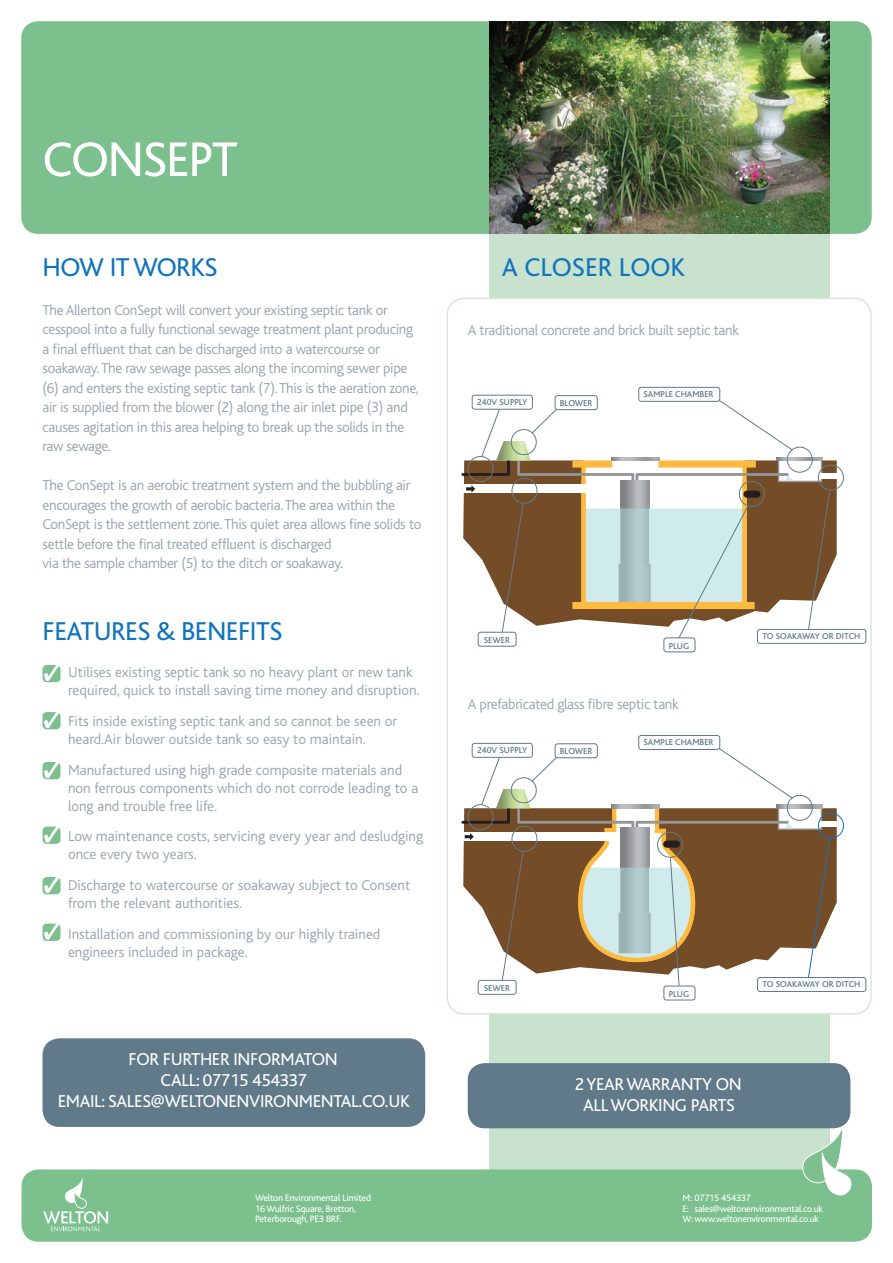
<style>
.page{position:relative;width:893px;height:1263px;background:#fff}
.page>*{position:absolute;margin:0;border:0;box-sizing:border-box;transform-origin:0 0}
.t1{font:51px "Bliss";letter-spacing:-.03em;color:#fff}
.t2{font:27px "Bliss";letter-spacing:-.02em;color:#1074bc}
.t3{font:27px "Bliss";color:#1074bc}
.t4{font:18px/21px "Bliss";letter-spacing:-.02em;color:#fff;text-align:center}
.t5{font:300 15px/19.5px "Bliss";letter-spacing:-.02em;color:#98a4ae}
.t6{font:300 15px/18px "Bliss";color:#98a4ae}
.t7{font:9.75px/10.5px "Bliss";letter-spacing:-.02em;color:#fff}
.t8{font:500 9px "Bliss";color:#607a89}
</style>
<div class="page">
<div style="left:489px;top:179px;width:340px;height:1017px;background:#c8e2cd"></div>
<svg style="left:43px;top:712px;width:18px;height:17px"></svg>
<svg style="left:43px;top:665px;width:18px;height:17px"></svg>
<svg style="left:43px;top:762px;width:18px;height:17px"></svg>
<svg style="left:43px;top:826px;width:18px;height:18px"></svg>
<svg style="left:43px;top:877px;width:18px;height:17px"></svg>
<svg style="left:43px;top:924px;width:18px;height:17px"></svg>
<div style="left:447px;top:298px;width:424px;height:716px;background:#fff;border-radius:17px"></div>
<div style="left:446px;top:298px;width:426px;height:716px;border:2px solid #d4e8d7;border-radius:17px"></div>
<div style="left:21px;top:21px;width:851px;height:213px;background:#7bc08d;border-radius:17px"></div>
<div style="left:22px;top:1169px;width:850px;height:73px;background:#7bc08d;border-radius:17px"></div>
<svg style="left:801px;top:1120px;width:51px;height:76px"></svg>
<svg style="left:43px;top:1177px;width:65px;height:54px"></svg>
<img style="left:489px;top:21px;width:340px;height:213px">
<div style="left:468px;top:1063px;width:382px;height:65px;background:#607a89;border-radius:17px"></div>
<div style="left:43px;top:1038px;width:382px;height:89px;background:#607a89;border-radius:17px"></div>
<div style="left:818px;top:465px;width:26px;height:25px;border:1px solid #607a89;border-radius:50%"></div>
<svg style="left:461px;top:399px;width:370px;height:239px"></svg>
<div style="left:555px;top:395px;width:43px;height:15px;border:1px solid #607a89;border-radius:3px"></div>
<div style="left:638px;top:387px;width:82px;height:15px;border:1px solid #607a89;border-radius:3px"></div>
<div style="left:663px;top:637px;width:32px;height:15px;border:1px solid #607a89;border-radius:3px"></div>
<div style="left:478px;top:632px;width:38px;height:15px;border:1px solid #607a89;border-radius:3px"></div>
<div style="left:757px;top:629px;width:109px;height:15px;border:1px solid #607a89;border-radius:3px"></div>
<div style="left:472px;top:395px;width:61px;height:15px;border:1px solid #607a89;border-radius:3px"></div>
<div style="left:818px;top:813px;width:26px;height:25px;border:1px solid #1074bc;border-radius:50%"></div>
<svg style="left:461px;top:747px;width:370px;height:239px"></svg>
<div style="left:555px;top:743px;width:43px;height:15px;border:1px solid #607a89;border-radius:3px"></div>
<div style="left:638px;top:735px;width:82px;height:15px;border:1px solid #607a89;border-radius:3px"></div>
<div style="left:663px;top:986px;width:32px;height:14px;border:1px solid #607a89;border-radius:3px"></div>
<div style="left:478px;top:980px;width:38px;height:15px;border:1px solid #607a89;border-radius:3px"></div>
<div style="left:757px;top:977px;width:109px;height:15px;border:1px solid #607a89;border-radius:3px"></div>
<div style="left:472px;top:743px;width:61px;height:15px;border:1px solid #607a89;border-radius:3px"></div>
<h1 class="t1" style="left:43px;top:133px;width:197px">CONSEPT</h1>
<h2 class="t2" style="left:43px;top:253px;width:177px">HOW IT WORKS</h2>
<p class="t5" style="left:43px;top:300px;width:378px">The Allerton ConSept will convert your existing septic tank or cesspool into a fully functional sewage treatment plant producing a final effluent that can be discharged into a watercourse or soakaway. The raw sewage passes along the incoming sewer pipe (6) and enters the existing septic tank (7). This is the aeration zone, air is supplied from the blower (2) along the air inlet pipe (3) and causes agitation in this area helping to break up the solids in the raw sewage.</p>
<p class="t5" style="left:43px;top:476px;width:380px">The ConSept is an aerobic treatment system and the bubbling air encourages the growth of aerobic bacteria. The area within the ConSept is the settlement zone. This quiet area allows fine solids to settle before the final treated effluent is discharged<br>via the sample chamber (5) to the ditch or soakaway.</p>
<h2 class="t2" style="left:43px;top:617px;width:242px">FEATURES &amp; BENEFITS</h2>
<p class="t6" style="left:68px;top:663px;width:353px">Utilises existing septic tank so no heavy plant or new tank required, quick to install saving time money and disruption.</p>
<p class="t6" style="left:68px;top:712px;width:331px">Fits inside existing septic tank and so cannot be seen or heard.Air blower outside tank so easy to maintain.</p>
<p class="t6" style="left:68px;top:761px;width:352px">Manufactured using high grade composite materials and non ferrous components which do not corrode leading to a long and trouble free life.</p>
<p class="t6" style="left:68px;top:828px;width:357px">Low maintenance costs, servicing every year and desludging once every two years.</p>
<p class="t6" style="left:68px;top:876px;width:344px">Discharge to watercourse or soakaway subject to Consent from the relevant authorities.</p>
<p class="t6" style="left:68px;top:925px;width:314px">Installation and commissioning by our highly trained engineers included in package.</p>
<p class="t4" style="left:58px;top:1049px;width:354px">FOR FURTHER INFORMATON<br>CALL: 07715 454337<br>EMAIL: SALES@WELTONENVIRONMENTAL.CO.UK</p>
<h2 class="t3" style="left:502px;top:253px;width:185px">A CLOSER LOOK</h2>
<p class="t5" style="left:468px;top:320px;width:273px">A traditional concrete and brick built septic tank</p>
<p class="t8" style="left:477px;top:397px;width:52px">240V SUPPLY</p>
<p class="t8" style="left:560px;top:399px;width:34px">BLOWER</p>
<p class="t8" style="left:643px;top:390px;width:72px">SAMPLE CHAMBER</p>
<p class="t8" style="left:484px;top:635px;width:28px">SEWER</p>
<p class="t8" style="left:669px;top:641px;width:22px">PLUG</p>
<p class="t5" style="left:468px;top:694px;width:212px">A prefabricated glass fibre septic tank</p>
<p class="t8" style="left:560px;top:747px;width:34px">BLOWER</p>
<p class="t8" style="left:643px;top:738px;width:72px">SAMPLE CHAMBER</p>
<p class="t8" style="left:477px;top:746px;width:52px">240V SUPPLY</p>
<p class="t8" style="left:763px;top:632px;width:99px">TO SOAKAWAY OR DITCH</p>
<p class="t8" style="left:484px;top:983px;width:28px">SEWER</p>
<p class="t8" style="left:669px;top:989px;width:22px">PLUG</p>
<p class="t8" style="left:763px;top:980px;width:99px">TO SOAKAWAY OR DITCH</p>
<p class="t4" style="left:575px;top:1073px;width:168px">2 YEAR WARRANTY ON<br>ALL WORKING PARTS</p>
<p class="t7" style="left:255px;top:1193px;width:117px">Welton Environmental Limited<br>16 Wulfric Square, Bretton,<br>Peterborough, PE3 8RF.</p>
<p class="t7" style="left:682px;top:1193px;width:142px">M: 07715 454337<br>E: sales@weltonenvironmental.co.uk<br>W: www.weltonenvironmental.co.uk</p>
</div>
